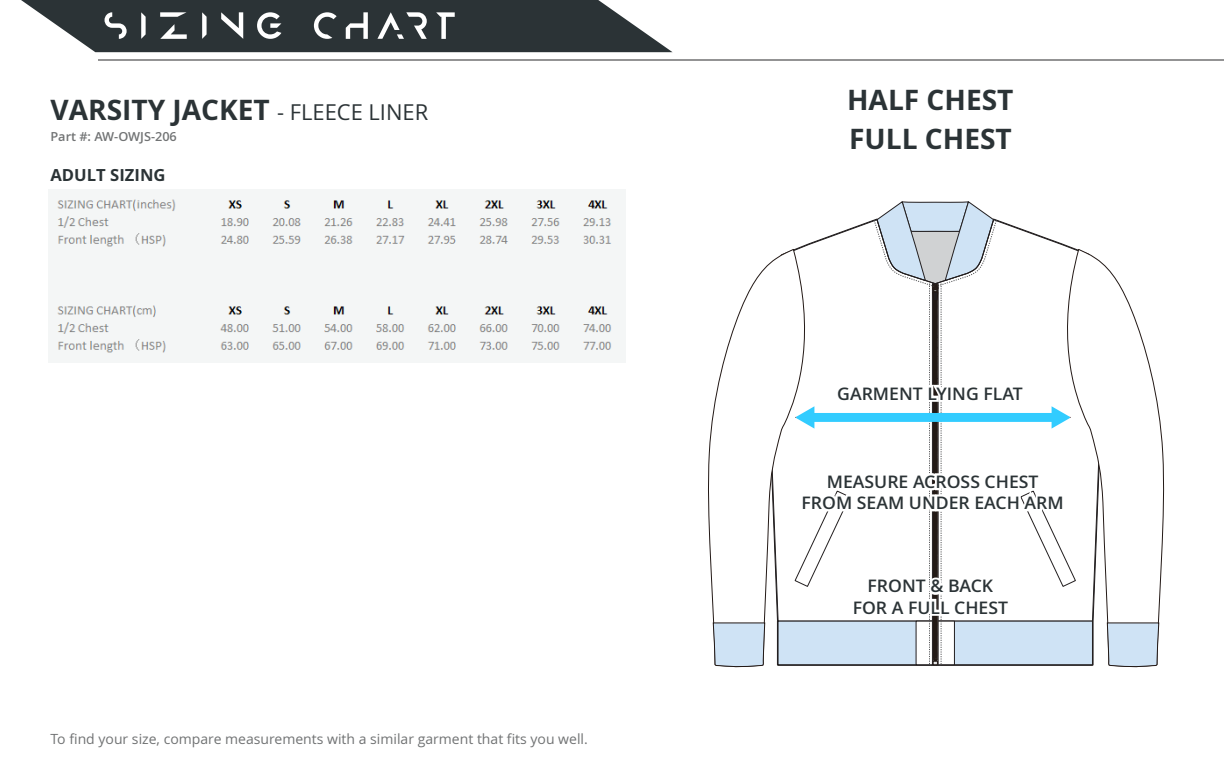
<style>
.page{position:relative;width:1224px;height:783px;background:#fff}
.page>*{position:absolute;margin:0;border:0;box-sizing:border-box;transform-origin:0 0}
.t1{font:700 28.09px/39.5px "Open Sans";color:#2b3336}
.t2{font:600 17.59px/21.2px "Open Sans";color:#2b3336;text-align:center}
.t3{font:700 16.62px "Open Sans";color:#2b3336}
.t4{font:14px "Open Sans";color:#717374}
.t5{font:600 12.69px "Open Sans";color:#717374}
.s1{font-weight:400;font-size:21.88px}
</style>
<div class="page">
<svg style="left:1055px;top:255px;width:110px;height:413px"></svg>
<svg style="left:1106px;top:622px;width:53px;height:45px;background:#c3d3e3"></svg>
<svg style="left:708px;top:257px;width:107px;height:411px"></svg>
<svg style="left:712px;top:622px;width:53px;height:45px;background:#c3d3e3"></svg>
<hr style="left:98px;top:59px;width:1125px;height:2px;background:#939394">
<svg style="left:21px;top:0;width:651px;height:53px"></svg>
<svg style="left:777px;top:201px;width:315px;height:464px"></svg>
<img style="left:48px;top:190px;width:577px;height:172px">
<h1 class="t1" style="left:50px;top:90px;width:379px">VARSITY JACKET <span class="s1">- FLEECE LINER</span></h1>
<h1 class="t1" style="left:846px;top:80px;width:168px">HALF CHEST<br>FULL CHEST</h1>
<p class="t5" style="left:50px;top:129px;width:128px">Part #: AW-OWJS-206</p>
<p class="t3" style="left:50px;top:166px;width:117px">ADULT SIZING</p>
<p class="t4" style="left:50px;top:731px;width:538px">To find your size, compare measurements with a similar garment that fits you well.</p>
<p class="t2" style="left:837px;top:383px;width:187px">GARMENT LYING FLAT</p>
<p class="t2" style="left:801px;top:471px;width:264px">MEASURE ACROSS CHEST<br>FROM SEAM UNDER EACH ARM</p>
<p class="t2" style="left:852px;top:576px;width:157px">FRONT &amp; BACK<br>FOR A FULL CHEST</p>
</div>
